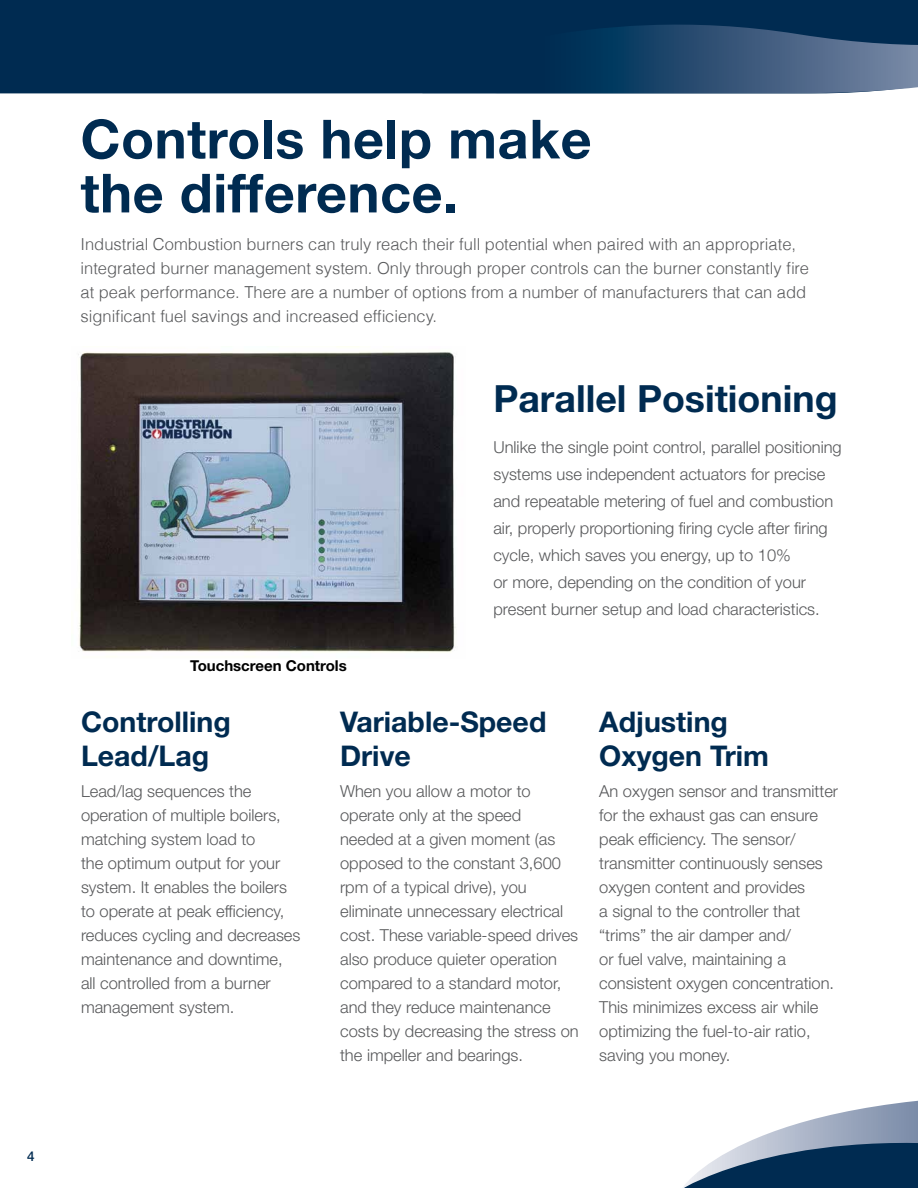
<style>
.page{position:relative;width:918px;height:1188px;background:#fff}
.page>*{position:absolute;margin:0;border:0;box-sizing:border-box;transform-origin:0 0}
.t1{font:700 54px/54px "Helvetica Neue LT Std";letter-spacing:.01em;color:#002b51}
.t2{font:700 37.5px "Helvetica Neue LT Std";color:#002b51}
.t3{font:700 28.5px/34.2px "Helvetica Neue LT Std";color:#002b51}
.t4{font:300 16.5px/24px "Helvetica Neue LT Std";color:#58595b}
.t5{font:300 16.5px/24px "Helvetica";color:#58595b}
.t6{font:700 15px "Helvetica Neue LT Std";color:#000}
.t7{font:500 13.5px "Helvetica Neue LT Pro";color:#002b51}
</style>
<div class="page">
<div style="left:0;top:0;width:423px;height:93px;background:#002b51"></div>
<svg style="left:423px;top:0;width:495px;height:93px;background:#183f63"></svg>
<svg style="left:683px;top:1100px;width:235px;height:88px"></svg>
<img style="left:78px;top:352px;width:378px;height:300px">
<p class="t7" style="left:27px;top:1148px;width:9px">4</p>
<h1 class="t1" style="left:81px;top:111px;width:513px">Controls help make the difference.</h1>
<p class="t5" style="left:81px;top:231px;width:730px">Industrial Combustion burners can truly reach their full potential when paired with an appropriate, integrated burner management system. Only through proper controls can the burner constantly fire at peak performance. There are a number of options from a number of manufacturers that can add significant fuel savings and increased efficiency.</p>
<p class="t6" style="left:190px;top:656px;width:158px">Touchscreen Controls</p>
<h2 class="t2" style="left:493px;top:376px;width:346px">Parallel Positioning</h2>
<p class="t4" style="left:493px;top:433px;width:350px;line-height:27px">Unlike the single point control, parallel positioning systems use independent actuators for precise and repeatable metering of fuel and combustion air, properly proportioning firing cycle after firing cycle, which saves you energy, up to 10%<br>or more, depending on the condition of your present burner setup and load characteristics.</p>
<h3 class="t3" style="left:81px;top:704px;width:151px">Controlling<br>Lead/Lag</h3>
<p class="t4" style="left:81px;top:779px;width:221px">Lead/lag sequences the operation of multiple boilers, matching system load to<br>the optimum output for your system. It enables the boilers to operate at peak efficiency, reduces cycling and decreases maintenance and downtime, all controlled from a burner management system.</p>
<h3 class="t3" style="left:340px;top:704px;width:208px">Variable-Speed<br>Drive</h3>
<p class="t4" style="left:340px;top:779px;width:240px">When you allow a motor to operate only at the speed needed at a given moment (as opposed to the constant 3,600 rpm of a typical drive), you eliminate unnecessary electrical cost. These variable-speed drives also produce quieter operation compared to a standard motor, and they reduce maintenance costs by decreasing the stress on the impeller and bearings.</p>
<h3 class="t3" style="left:599px;top:704px;width:171px">Adjusting<br>Oxygen Trim</h3>
<p class="t4" style="left:599px;top:779px;width:240px">An oxygen sensor and transmitter for the exhaust gas can ensure peak efficiency. The sensor/ transmitter continuously senses oxygen content and provides<br>a signal to the controller that “trims” the air damper and/<br>or fuel valve, maintaining a consistent oxygen concentration.<br>This minimizes excess air while optimizing the fuel-to-air ratio, saving you money.</p>
</div>
